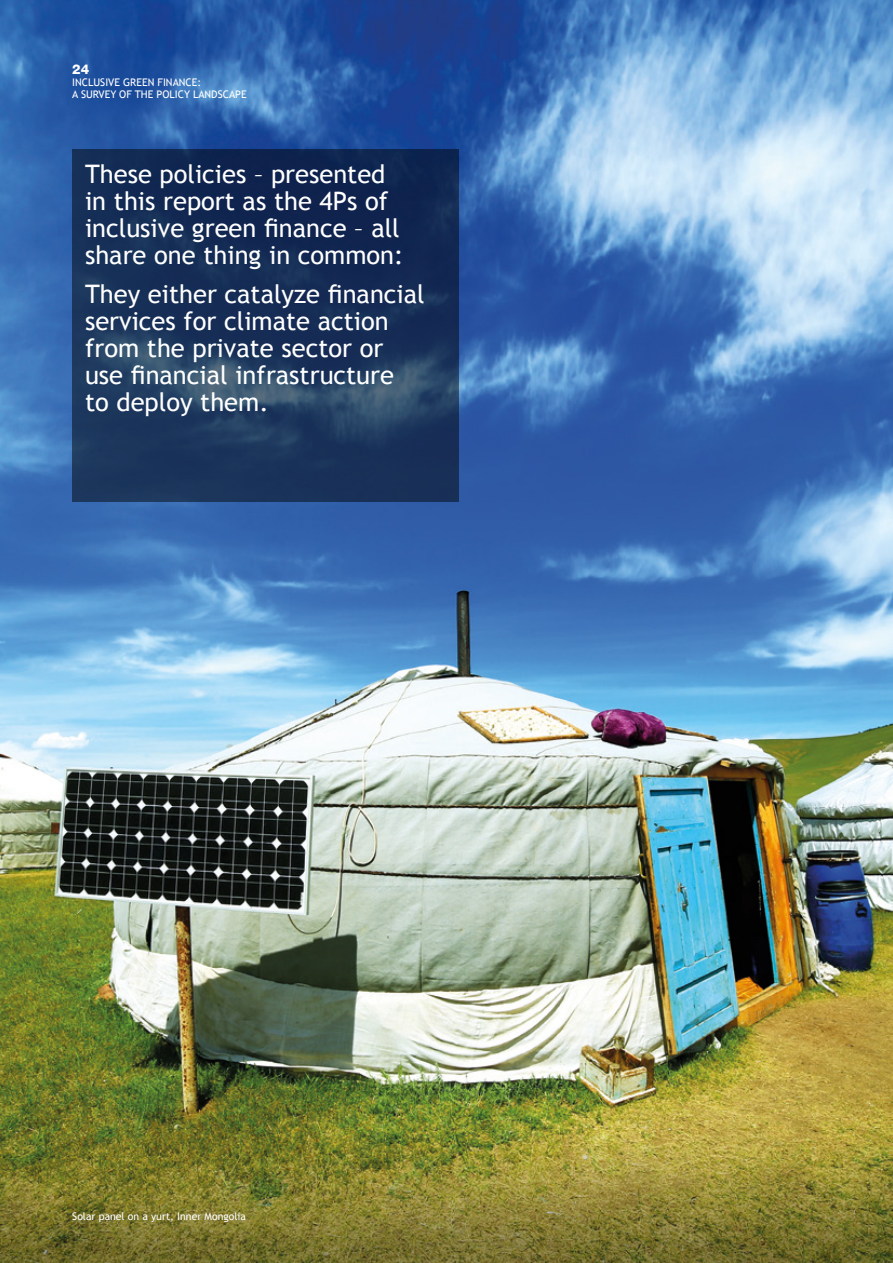
<style>
.page{position:relative;width:893px;height:1263px;background:#fff}
.page>*{position:absolute;margin:0;border:0;box-sizing:border-box;transform-origin:0 0}
.t1{font:25.5px/27px "Trebuchet MS";color:#fff}
.t2{font:800 13.5px "Helvetica Neue";color:#fff}
.t3{font:10.5px/12px "Trebuchet MS";color:#fff}
</style>
<div class="page">
<img style="left:0;top:0;width:893px;height:1089px">
<img style="left:0;top:1089px;width:893px;height:174px">
<svg style="left:72px;top:149px;width:387px;height:353px;background:#193258"></svg>
<p class="t2" style="left:72px;top:61px;width:19px">24</p>
<p class="t3" style="left:72px;top:77px;width:176px">INCLUSIVE GREEN FINANCE:<br>A SURVEY OF THE POLICY LANDSCAPE</p>
<p class="t1" style="left:85px;top:160px;width:320px">These policies – presented in this report as the 4Ps of inclusive green finance – all share one thing in common:</p>
<p class="t1" style="left:85px;top:281px;width:341px">They either catalyze financial services for climate action from the private sector or use financial infrastructure<br>to deploy them.</p>
<p class="t3" style="left:72px;top:1211px;width:175px">Solar panel on a yurt, Inner Mongolia</p>
</div>
